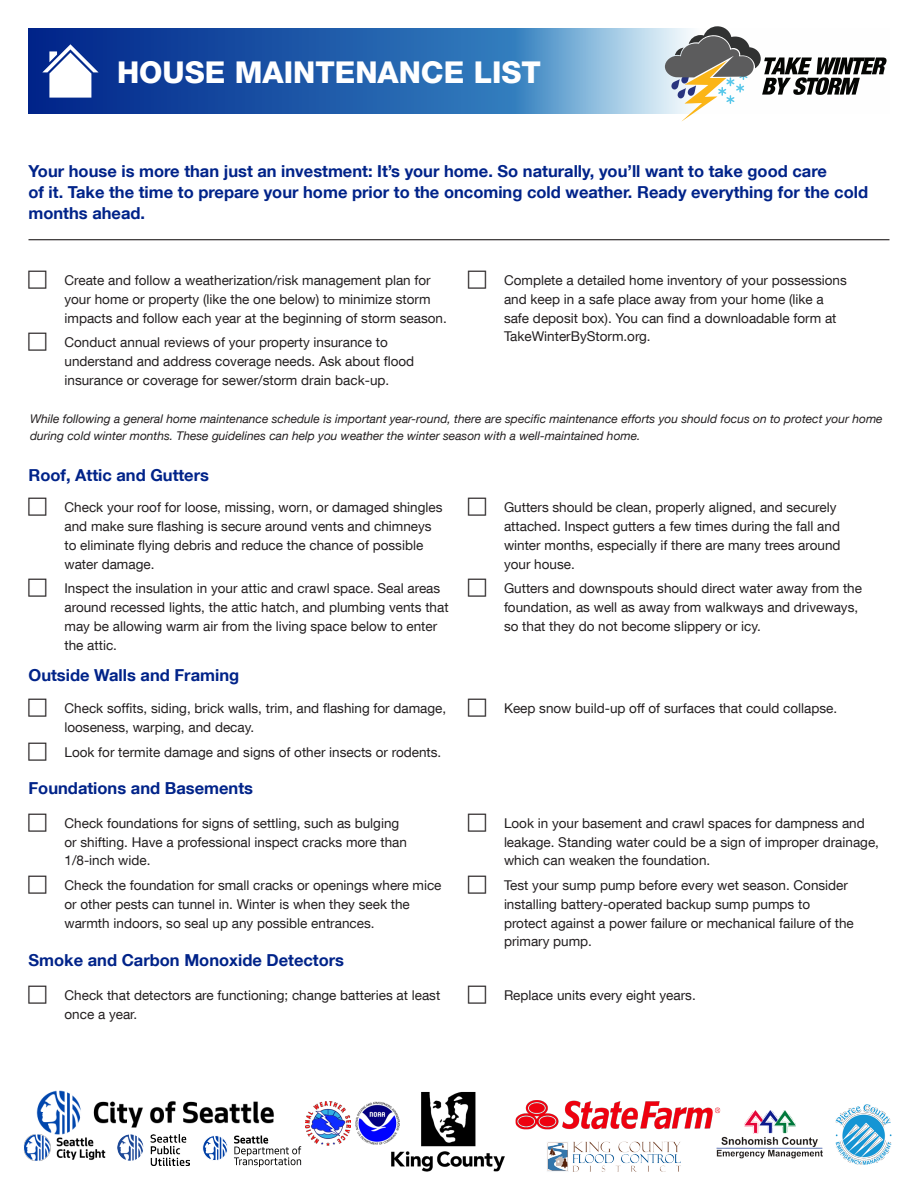
<style>
.page{position:relative;width:918px;height:1188px;background:#fff}
.page>*{position:absolute;margin:0;border:0;box-sizing:border-box;transform-origin:0 0}
.t1{font:800 30px "Helvetica Neue LT Com";color:#fff}
.t2{font:700 16.5px/21px "Helvetica Neue LT Com";color:#002389}
.t3{font:13.5px/18.8px "Helvetica Neue LT Com";color:#231f20}
.t4{font:italic 12px/16.5px "Helvetica Neue LT Com";color:#231f20}
</style>
<div class="page">
<svg style="left:28px;top:28px;width:637px;height:85px;background:#366cb2"></svg>
<hr style="left:28px;top:239px;width:862px;height:1px;background:#231f20">
<svg style="left:42px;top:44px;width:57px;height:54px"></svg>
<svg style="left:665px;top:26px;width:222px;height:96px"></svg>
<img style="left:36px;top:1090px;width:238px;height:60px">
<img style="left:117px;top:1135px;width:73px;height:31px">
<img style="left:391px;top:1092px;width:114px;height:80px">
<img style="left:24px;top:1126px;width:88px;height:35px">
<svg style="left:234px;top:1136px;width:67px;height:31px"></svg>
<div style="left:203px;top:1135px;width:25px;height:26px;border:1px solid #fff;border-radius:50%"></div>
<svg style="left:205px;top:1136px;width:23px;height:25px"></svg>
<img style="left:515px;top:1100px;width:206px;height:30px">
<img style="left:547px;top:1141px;width:134px;height:31px">
<img style="left:715px;top:1110px;width:108px;height:49px">
<img style="left:835px;top:1104px;width:57px;height:61px">
<img style="left:305px;top:1101px;width:45px;height:45px">
<img style="left:356px;top:1101px;width:44px;height:43px">
<p class="t1" style="left:117px;top:55px;width:425px">HOUSE MAINTENANCE LIST</p>
<p class="t2" style="left:28px;top:161px;width:841px">Your house is more than just an investment: It’s your home. So naturally, you’ll want to take good care<br>of it. Take the time to prepare your home prior to the oncoming cold weather. Ready everything for the cold months ahead.</p>
<p class="t3" style="left:64px;top:271px;width:384px">Create and follow a weatherization/risk management plan for your home or property (like the one below) to minimize storm impacts and follow each year at the beginning of storm season.</p>
<p class="t3" style="left:64px;top:333px;width:351px">Conduct annual reviews of your property insurance to understand and address coverage needs. Ask about flood insurance or coverage for sewer/storm drain back-up.</p>
<p class="t3" style="left:504px;top:271px;width:344px">Complete a detailed home inventory of your possessions and keep in a safe place away from your home (like a safe deposit box). You can find a downloadable form at TakeWinterByStorm.org.</p>
<p class="t4" style="left:30px;top:410px;width:854px">While following a general home maintenance schedule is important year-round, there are specific maintenance efforts you should focus on to protect your home during cold winter months. These guidelines can help you weather the winter season with a well-maintained home.</p>
<p class="t2" style="left:28px;top:464px;width:182px">Roof, Attic and Gutters</p>
<p class="t3" style="left:64px;top:498px;width:380px">Check your roof for loose, missing, worn, or damaged shingles and make sure flashing is secure around vents and chimneys to eliminate flying debris and reduce the chance of possible water damage.</p>
<p class="t3" style="left:64px;top:579px;width:386px">Inspect the insulation in your attic and crawl space. Seal areas around recessed lights, the attic hatch, and plumbing vents that may be allowing warm air from the living space below to enter the attic.</p>
<p class="t2" style="left:28px;top:664px;width:212px">Outside Walls and Framing</p>
<p class="t3" style="left:64px;top:699px;width:383px">Check soffits, siding, brick walls, trim, and flashing for damage, looseness, warping, and decay.</p>
<p class="t3" style="left:64px;top:742px;width:378px">Look for termite damage and signs of other insects or rodents.</p>
<p class="t2" style="left:28px;top:778px;width:226px">Foundations and Basements</p>
<p class="t3" style="left:64px;top:813px;width:344px">Check foundations for signs of settling, such as bulging or shifting. Have a professional inspect cracks more than<br>1/8-inch wide.</p>
<p class="t3" style="left:64px;top:876px;width:379px">Check the foundation for small cracks or openings where mice or other pests can tunnel in. Winter is when they seek the warmth indoors, so seal up any possible entrances.</p>
<p class="t3" style="left:504px;top:498px;width:338px">Gutters should be clean, properly aligned, and securely attached. Inspect gutters a few times during the fall and winter months, especially if there are many trees around your house.</p>
<p class="t3" style="left:504px;top:579px;width:360px">Gutters and downspouts should direct water away from the foundation, as well as away from walkways and driveways, so that they do not become slippery or icy.</p>
<p class="t3" style="left:504px;top:699px;width:335px">Keep snow build-up off of surfaces that could collapse.</p>
<p class="t3" style="left:504px;top:813px;width:377px">Look in your basement and crawl spaces for dampness and leakage. Standing water could be a sign of improper drainage, which can weaken the foundation.</p>
<p class="t3" style="left:504px;top:876px;width:351px">Test your sump pump before every wet season. Consider installing battery-operated backup sump pumps to protect against a power failure or mechanical failure of the primary pump.</p>
<p class="t2" style="left:28px;top:950px;width:317px">Smoke and Carbon Monoxide Detectors</p>
<p class="t3" style="left:64px;top:985px;width:377px">Check that detectors are functioning; change batteries at least once a year.</p>
<p class="t3" style="left:504px;top:985px;width:193px">Replace units every eight years.</p>
</div>
